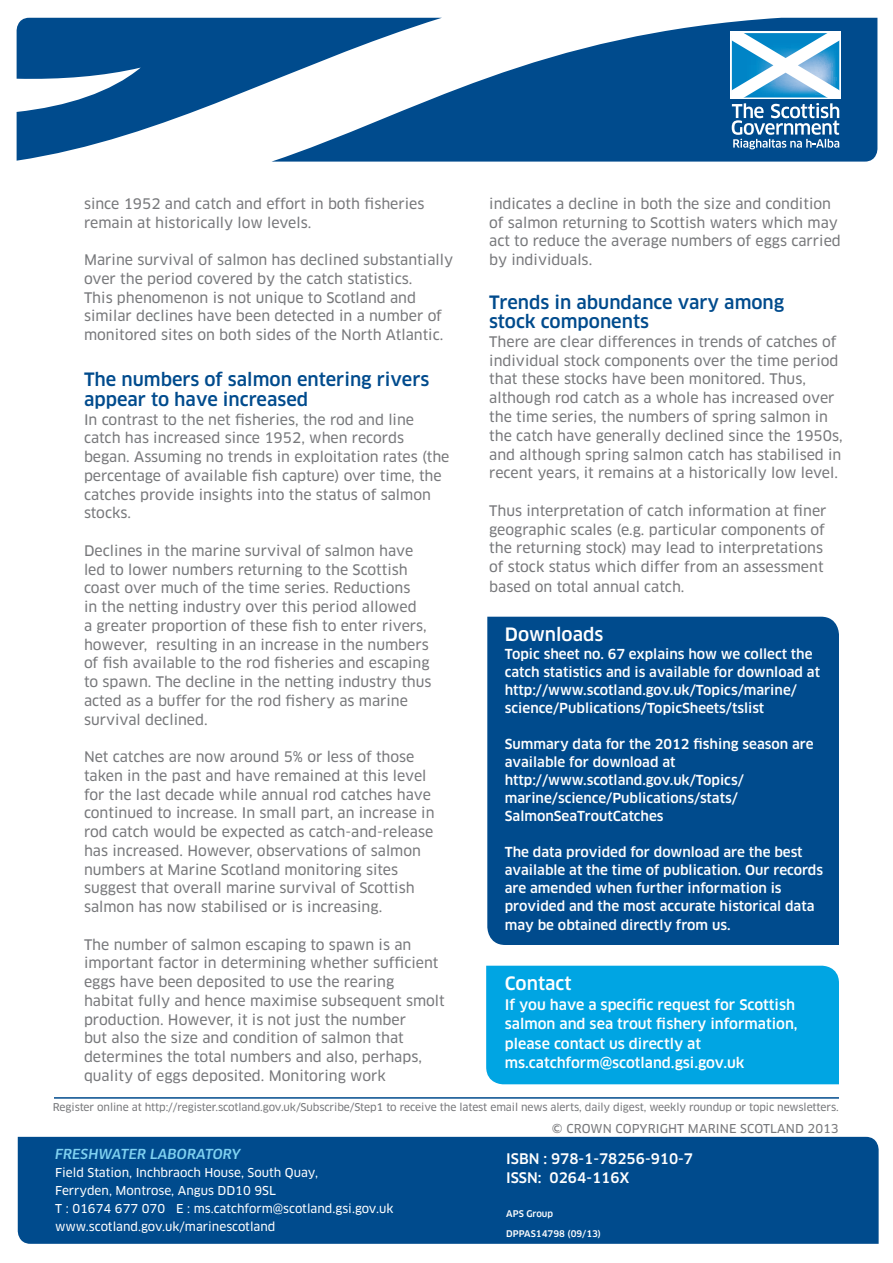
<style>
.page{position:relative;width:893px;height:1263px;background:#fff}
.page>*{position:absolute;margin:0;border:0;box-sizing:border-box;transform-origin:0 0}
.t1{font:500 18px/19.5px "Clan OT";color:#004b8d}
.t2{font:500 18px "Clan OT";color:#fff}
.t3{font:14.25px/18.8px "Clan OT News";color:#77787b}
.t4{font:500 14.25px/19.5px "Clan OT";color:#fff}
.t5{font:500 13.5px/18px "Clan OT";color:#fff}
.t6{font:italic 500 13.5px "Clan OT";color:#80d2f1}
.t7{font:12px/18px "Clan OT News";color:#fff}
.t8{font:12px "Clan OT News";letter-spacing:.01em;color:#77787b}
.t9{font:10.5px "Clan OT News";letter-spacing:-.01em;color:#77787b}
.t10{font:500 9px/19.5px "Clan OT";color:#fff}
.s1{font-family:"Clan OT";font-weight:500;font-size:18px;color:#fff}
</style>
<div class="page">
<div style="left:487px;top:617px;width:352px;height:328px;background:#004b8d"></div>
<div style="left:486px;top:966px;width:353px;height:118px;background:#00a5e3"></div>
<div style="left:18px;top:1137px;width:861px;height:107px;background:#004b8d"></div>
<svg style="left:17px;top:18px;width:860px;height:144px;fill:#004b8d"></svg>
<hr style="left:54px;top:1097px;width:785px;height:2px;background:#004b8d">
<svg style="left:731px;top:32px;width:109px;height:117px"></svg>
<p class="t3" style="left:84px;top:194px;width:342px">since 1952 and catch and effort in both fisheries remain at historically low levels.</p>
<p class="t3" style="left:84px;top:251px;width:371px">Marine survival of salmon has declined substantially over the period covered by the catch statistics.<br>This phenomenon is not unique to Scotland and similar declines have been detected in a number of monitored sites on both sides of the North Atlantic.</p>
<p class="t1" style="left:84px;top:370px;width:347px">The numbers of salmon entering rivers appear to have increased</p>
<p class="t3" style="left:84px;top:410px;width:367px">In contrast to the net fisheries, the rod and line catch has increased since 1952, when records began. Assuming no trends in exploitation rates (the percentage of available fish capture) over time, the catches provide insights into the status of salmon stocks.</p>
<p class="t3" style="left:84px;top:541px;width:349px">Declines in the marine survival of salmon have led to lower numbers returning to the Scottish coast over much of the time series. Reductions<br>in the netting industry over this period allowed<br>a greater proportion of these fish to enter rivers, however, resulting in an increase in the numbers of fish available to the rod fisheries and escaping to spawn. The decline in the netting industry thus acted as a buffer for the rod fishery as marine survival declined.</p>
<p class="t3" style="left:84px;top:747px;width:352px">Net catches are now around 5% or less of those taken in the past and have remained at this level for the last decade while annual rod catches have continued to increase. In small part, an increase in rod catch would be expected as catch-and-release has increased. However, observations of salmon numbers at Marine Scotland monitoring sites suggest that overall marine survival of Scottish salmon has now stabilised or is increasing.</p>
<p class="t3" style="left:84px;top:935px;width:362px">The number of salmon escaping to spawn is an important factor in determining whether sufficient eggs have been deposited to use the rearing habitat fully and hence maximise subsequent smolt production. However, it is not just the number<br>but also the size and condition of salmon that determines the total numbers and also, perhaps, quality of eggs deposited. Monitoring work</p>
<p class="t3" style="left:489px;top:194px;width:353px">indicates a decline in both the size and condition of salmon returning to Scottish waters which may act to reduce the average numbers of eggs carried by individuals.</p>
<p class="t1" style="left:489px;top:292px;width:297px">Trends in abundance vary among stock components</p>
<p class="t3" style="left:489px;top:332px;width:355px">There are clear differences in trends of catches of individual stock components over the time period that these stocks have been monitored. Thus, although rod catch as a whole has increased over the time series, the numbers of spring salmon in the catch have generally declined since the 1950s, and although spring salmon catch has stabilised in recent years, it remains at a historically low level.</p>
<p class="t3" style="left:489px;top:501px;width:339px">Thus interpretation of catch information at finer geographic scales (e.g. particular components of the returning stock) may lead to interpretations of stock status which differ from an assessment based on total annual catch.<span class="s1">Contact</span></p>
<p class="t2" style="left:505px;top:624px;width:100px">Downloads</p>
<p class="t5" style="left:505px;top:645px;width:317px">Topic sheet no. 67 explains how we collect the catch statistics and is available for download at http://www.scotland.gov.uk/Topics/marine/ science/Publications/TopicSheets/tslist</p>
<p class="t5" style="left:505px;top:735px;width:310px">Summary data for the 2012 fishing season are available for download at http://www.scotland.gov.uk/Topics/ marine/science/Publications/stats/ SalmonSeaTroutCatches</p>
<p class="t5" style="left:505px;top:843px;width:320px">The data provided for download are the best available at the time of publication. Our records are amended when further information is provided and the most accurate historical data</p>
<p class="t5" style="left:505px;top:916px;width:227px">may be obtained directly from us.</p>
<p class="t2" style="left:505px;top:973px;width:68px">Contact</p>
<p class="t4" style="left:505px;top:995px;width:294px">If you have a specific request for Scottish salmon and sea trout fishery information, please contact us directly at ms.catchform@scotland.gsi.gov.uk</p>
<p class="t9" style="left:53px;top:1101px;width:787px">Register online at http://register.scotland.gov.uk/Subscribe/Step1 to receive the latest email news alerts, daily digest, weekly roundup or topic newsletters.</p>
<p class="t8" style="left:552px;top:1121px;width:104px">© Crown copyright</p>
<p class="t8" style="left:688px;top:1121px;width:84px">Mari ne Scotla</p>
<p class="t8" style="left:786px;top:1121px;width:54px">nd 2013</p>
<p class="t6" style="left:55px;top:1146px;width:187px">FRESHWATER LABORATORY</p>
<p class="t7" style="left:55px;top:1164px;width:340px">Field Station, Inchbraoch House, South Quay,<br>Ferryden, Montrose, Angus DD10 9SL<br>T : 01674 677 070 E : ms.catchform@scotland.gsi.gov.uk www.scotland.gov.uk/marinescotland</p>
<p class="t4" style="left:506px;top:1149px;width:188px">ISBN : 978-1-78256-910-7<br>ISSN: 0264-116X</p>
<p class="t10" style="left:506px;top:1204px;width:96px">APS Group<br>DPPAS14798 (09/13)</p>
</div>
